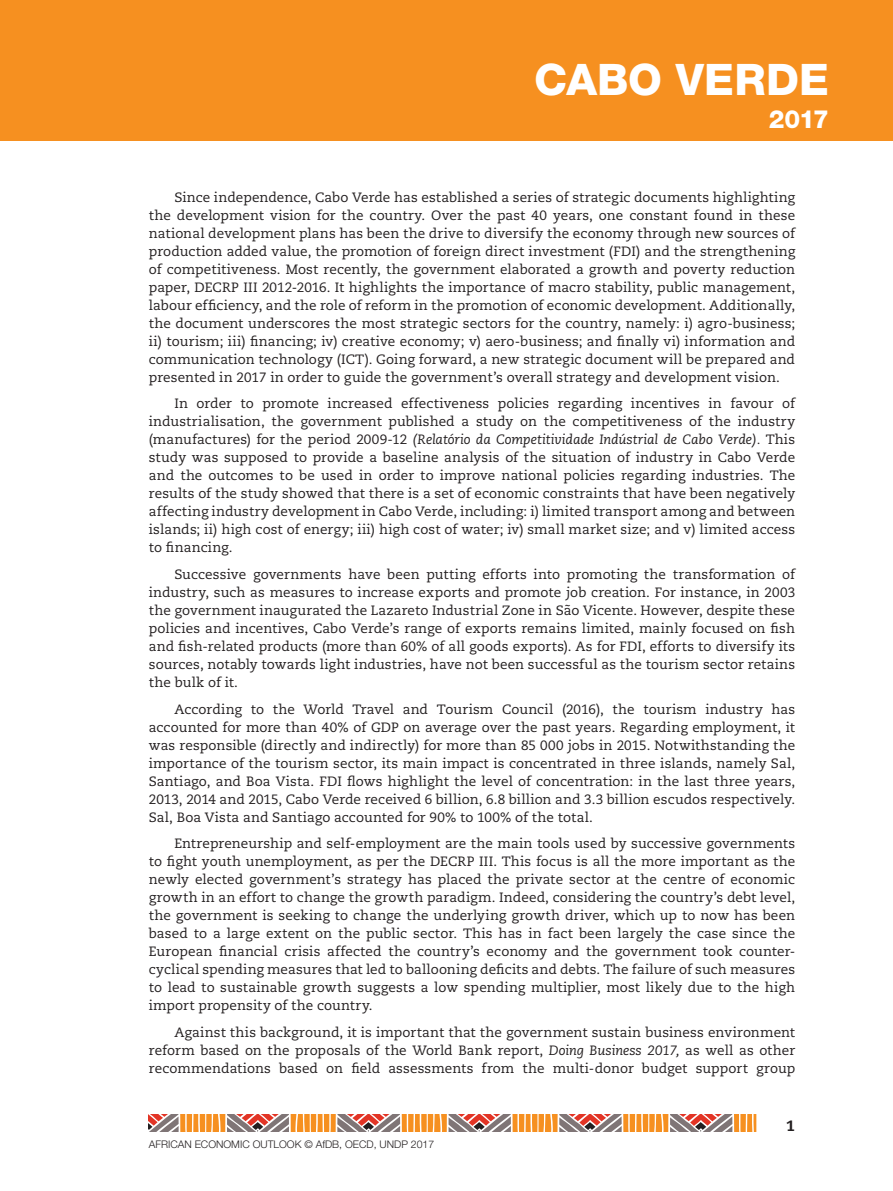
<style>
.page{position:relative;width:893px;height:1191px;background:#fff}
.page>*{position:absolute;margin:0;border:0;box-sizing:border-box;transform-origin:0 0}
.t1{font:800 43.5px "Helvetica Neue";letter-spacing:.005em;color:#fff}
.t2{font:800 25.05px "Helvetica Neue";color:#fff}
.GAB-FOLIO_LEO{font:800 15px "Caecilia";color:#231f20}
.CN-texte{font:13.5px/18px "Caecilia";letter-spacing:.005em;color:#231f20;text-align:justify}
.t3{font:300 10.5px "Helvetica Neue";color:#231f20}
.s1{font-style:italic}
</style>
<div class="page">
<svg style="left:149px;top:1114px;width:607px;height:17px;background:#d09770"></svg>
<div style="left:0;top:0;width:893px;height:140px;background:#f69020"></div>
<h1 class="t1" style="left:534px;top:54px;width:296px">CABO VERDE</h1>
<h2 class="t2" style="left:769px;top:105px;width:62px">2017</h2>
<p class="CN-texte" style="left:149px;top:188px;width:648px;text-indent:26px">Since independence, Cabo Verde has established a series of strategic documents highlighting the development vision for the country. Over the past 40 years, one constant found in these national development plans has been the drive to diversify the economy through new sources of production added value, the promotion of foreign direct investment (FDI) and the strengthening of competitiveness. Most recently, the government elaborated a growth and poverty reduction paper, DECRP III 2012-2016. It highlights the importance of macro stability, public management, labour efficiency, and the role of reform in the promotion of economic development. Additionally, the document underscores the most strategic sectors for the country, namely: i) agro-business; ii) tourism; iii) financing; iv) creative economy; v) aero-business; and finally vi) information and communication technology (ICT). Going forward, a new strategic document will be prepared and presented in 2017 in order to guide the government’s overall strategy and development vision.</p>
<p class="CN-texte" style="left:149px;top:395px;width:648px;text-indent:26px">In order to promote increased effectiveness policies regarding incentives in favour of industrialisation, the government published a study on the competitiveness of the industry (manufactures) for the period 2009-12 <span class="s1">(Relatório da Competitividade Indústrial de Cabo Verde).</span> This study was supposed to provide a baseline analysis of the situation of industry in Cabo Verde and the outcomes to be used in order to improve national policies regarding industries. The results of the study showed that there is a set of economic constraints that have been negatively affecting industry development in Cabo Verde, including: i) limited transport among and between islands; ii) high cost of energy; iii) high cost of water; iv) small market size; and v) limited access to financing.</p>
<p class="CN-texte" style="left:149px;top:565px;width:648px;text-indent:26px">Successive governments have been putting efforts into promoting the transformation of industry, such as measures to increase exports and promote job creation. For instance, in 2003 the government inaugurated the Lazareto Industrial Zone in São Vicente. However, despite these policies and incentives, Cabo Verde’s range of exports remains limited, mainly focused on fish and fish-related products (more than 60% of all goods exports). As for FDI, efforts to diversify its sources, notably towards light industries, have not been successful as the tourism sector retains the bulk of it.</p>
<p class="CN-texte" style="left:149px;top:700px;width:648px;text-indent:26px">According to the World Travel and Tourism Council (2016), the tourism industry has accounted for more than 40% of GDP on average over the past years. Regarding employment, it was responsible (directly and indirectly) for more than 85 000 jobs in 2015. Notwithstanding the importance of the tourism sector, its main impact is concentrated in three islands, namely Sal, Santiago, and Boa Vista. FDI flows highlight the level of concentration: in the last three years, 2013, 2014 and 2015, Cabo Verde received 6 billion, 6.8 billion and 3.3 billion escudos respectively.<br>Sal, Boa Vista and Santiago accounted for 90% to 100% of the total.</p>
<p class="CN-texte" style="left:149px;top:834px;width:648px;text-indent:26px">Entrepreneurship and self-employment are the main tools used by successive governments to fight youth unemployment, as per the DECRP III. This focus is all the more important as the newly elected government’s strategy has placed the private sector at the centre of economic growth in an effort to change the growth paradigm. Indeed, considering the country’s debt level, the government is seeking to change the underlying growth driver, which up to now has been based to a large extent on the public sector. This has in fact been largely the case since the European financial crisis affected the country’s economy and the government took counter&shy;cyclical spending measures that led to ballooning deficits and debts. The failure of such measures to lead to sustainable growth suggests a low spending multiplier, most likely due to the high import propensity of the country.</p>
<p class="CN-texte" style="left:149px;top:1023px;width:648px;text-indent:26px">Against this background, it is important that the government sustain business environment reform based on the proposals of the World Bank report, <span class="s1">Doing Business 2017,</span> as well as other recommendations based on field assessments from the multi-donor budget support group</p>
<p class="t3" style="left:149px;top:1138px;width:287px">AFRICAN ECONOMIC OUTLOOK © AfDB, OECD, UNDP 2017</p>
<p class="GAB-FOLIO_LEO" style="left:786px;top:1116px;width:10px">1</p>
</div>
